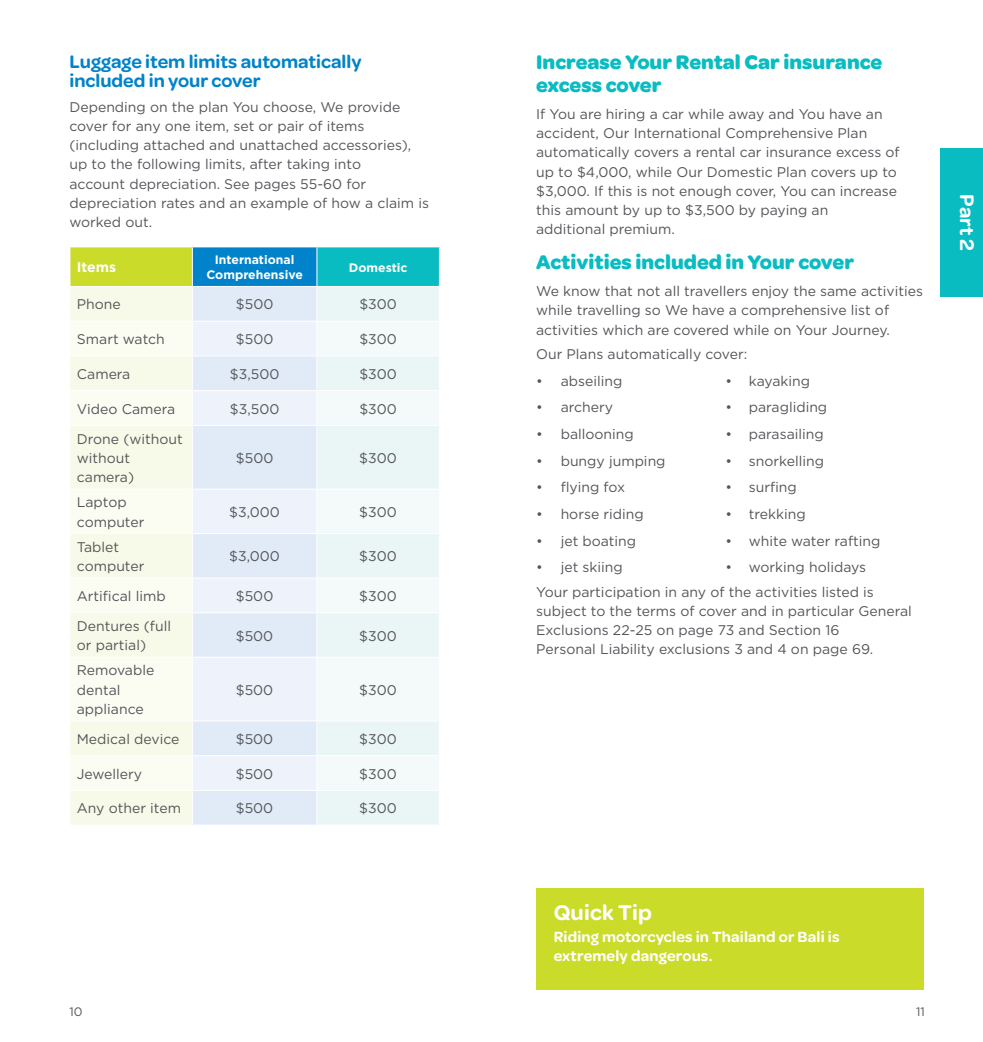
<style>
.page{position:relative;width:983px;height:1042px;background:#fff}
.page>*{position:absolute;margin:0;border:0;box-sizing:border-box;transform-origin:0 0}
.t1{font:600 22.75px "Omnes";letter-spacing:.01em;color:#fff}
.t2{font:700 21px/22.8px "Omnes";color:#08bcc1}
.t3{font:600 21px "Omnes";color:#fff}
.t4{font:600 19.25px/19.2px "Omnes";color:#0083ca}
.t5{font:600 15.75px/18.9px "Omnes";letter-spacing:.01em;color:#fff}
.t6{font:14px/19.2px "Gotham";color:#54565a}
.t7{font:700 14px "Gotham";color:#fff}
.t8{font:700 12.25px/15.8px "Gotham";color:#fff;text-align:center}
.t9{font:12.25px "Gotham";color:#54565a}
</style>
<div class="page">
<div style="left:70px;top:247px;width:122px;height:39px;background:#cbdb2a"></div>
<div style="left:192px;top:247px;width:125px;height:39px;background:#0083ca"></div>
<div style="left:317px;top:247px;width:122px;height:39px;background:#08bcc1"></div>
<div style="left:70px;top:287px;width:122px;height:537px;background:#f7fae8"></div>
<div style="left:193px;top:287px;width:123px;height:537px;background:#e1ebf7"></div>
<div style="left:317px;top:287px;width:122px;height:537px;background:#eaf6f6"></div>
<svg style="left:70px;top:322px;width:122px;height:468px;fill:#fbfcf2"></svg>
<svg style="left:193px;top:322px;width:123px;height:468px;background:#e7eff9"></svg>
<svg style="left:317px;top:322px;width:122px;height:468px;fill:#f3faf9"></svg>
<hr style="left:192px;top:247px;width:1px;height:39px;background:#fff">
<hr style="left:316px;top:247px;width:1px;height:39px;background:#fff">
<hr style="left:69px;top:321px;width:123px;height:1px;background:#fff">
<hr style="left:192px;top:321px;width:125px;height:1px;background:#fff">
<hr style="left:317px;top:321px;width:122px;height:1px;background:#fff">
<hr style="left:69px;top:355px;width:123px;height:1px;background:#fff">
<hr style="left:192px;top:355px;width:125px;height:1px;background:#fff">
<hr style="left:317px;top:355px;width:122px;height:1px;background:#fff">
<hr style="left:69px;top:390px;width:123px;height:1px;background:#fff">
<hr style="left:192px;top:390px;width:125px;height:1px;background:#fff">
<hr style="left:317px;top:390px;width:122px;height:1px;background:#fff">
<hr style="left:69px;top:425px;width:123px;height:1px;background:#fff">
<hr style="left:192px;top:425px;width:125px;height:1px;background:#fff">
<hr style="left:317px;top:425px;width:122px;height:1px;background:#fff">
<hr style="left:69px;top:489px;width:123px;height:1px;background:#fff">
<hr style="left:192px;top:489px;width:125px;height:1px;background:#fff">
<hr style="left:317px;top:489px;width:122px;height:1px;background:#fff">
<hr style="left:69px;top:533px;width:123px;height:1px;background:#fff">
<hr style="left:192px;top:533px;width:125px;height:1px;background:#fff">
<hr style="left:317px;top:533px;width:122px;height:1px;background:#fff">
<hr style="left:69px;top:577px;width:123px;height:1px;background:#fff">
<hr style="left:192px;top:577px;width:125px;height:1px;background:#fff">
<hr style="left:317px;top:577px;width:122px;height:1px;background:#fff">
<hr style="left:69px;top:612px;width:123px;height:1px;background:#fff">
<hr style="left:192px;top:612px;width:125px;height:1px;background:#fff">
<hr style="left:317px;top:612px;width:122px;height:1px;background:#fff">
<hr style="left:69px;top:657px;width:123px;height:1px;background:#fff">
<hr style="left:192px;top:657px;width:125px;height:1px;background:#fff">
<hr style="left:317px;top:657px;width:122px;height:1px;background:#fff">
<hr style="left:69px;top:720px;width:123px;height:1px;background:#fff">
<hr style="left:192px;top:720px;width:125px;height:1px;background:#fff">
<hr style="left:317px;top:720px;width:122px;height:1px;background:#fff">
<hr style="left:69px;top:755px;width:123px;height:1px;background:#fff">
<hr style="left:192px;top:755px;width:125px;height:1px;background:#fff">
<hr style="left:317px;top:755px;width:122px;height:1px;background:#fff">
<hr style="left:69px;top:790px;width:123px;height:1px;background:#fff">
<hr style="left:192px;top:790px;width:125px;height:1px;background:#fff">
<hr style="left:317px;top:790px;width:122px;height:1px;background:#fff">
<div style="left:940px;top:148px;width:42px;height:149px;background:#08bcc1"></div>
<div style="left:536px;top:888px;width:387px;height:102px;background:#cbdb2a"></div>
<h3 class="t4" style="left:69px;top:51px;width:293px">Luggage item limits automatically included in your cover</h3>
<p class="t6" style="left:69px;top:97px;width:361px">Depending on the plan You choose, We provide cover for any one item, set or pair of items (including attached and unattached accessories), up to the following limits, after taking into<br>account depreciation. See pages 55-60 for depreciation rates and an example of how a claim is worked out.</p>
<p class="t7" style="left:77px;top:258px;width:41px">Items</p>
<p class="t8" style="left:206px;top:251px;width:98px">International<br>Comprehensive</p>
<p class="t8" style="left:349px;top:259px;width:60px">Domestic</p>
<p class="t6" style="left:77px;top:294px;width:45px">Phone</p>
<p class="t6" style="left:236px;top:294px;width:39px">$500</p>
<p class="t6" style="left:359px;top:294px;width:39px">$300</p>
<p class="t6" style="left:77px;top:329px;width:89px">Smart watch</p>
<p class="t6" style="left:236px;top:329px;width:39px">$500</p>
<p class="t6" style="left:359px;top:329px;width:39px">$300</p>
<p class="t6" style="left:77px;top:364px;width:55px">Camera</p>
<p class="t6" style="left:230px;top:364px;width:51px">$3,500</p>
<p class="t6" style="left:359px;top:364px;width:39px">$300</p>
<p class="t6" style="left:77px;top:399px;width:100px">Video Camera</p>
<p class="t6" style="left:230px;top:399px;width:51px">$3,500</p>
<p class="t6" style="left:359px;top:399px;width:39px">$300</p>
<p class="t6" style="left:77px;top:429px;width:107px">Drone (without without camera)</p>
<p class="t6" style="left:236px;top:448px;width:39px">$500</p>
<p class="t6" style="left:359px;top:448px;width:39px">$300</p>
<p class="t6" style="left:77px;top:492px;width:69px">Laptop computer</p>
<p class="t6" style="left:229px;top:502px;width:52px">$3,000</p>
<p class="t6" style="left:359px;top:502px;width:39px">$300</p>
<p class="t6" style="left:77px;top:537px;width:69px">Tablet computer</p>
<p class="t6" style="left:229px;top:546px;width:52px">$3,000</p>
<p class="t6" style="left:359px;top:546px;width:39px">$300</p>
<p class="t6" style="left:77px;top:586px;width:90px">Artifical limb</p>
<p class="t6" style="left:236px;top:586px;width:39px">$500</p>
<p class="t6" style="left:359px;top:586px;width:39px">$300</p>
<p class="t6" style="left:77px;top:616px;width:96px">Dentures (full or partial)</p>
<p class="t6" style="left:236px;top:626px;width:39px">$500</p>
<p class="t6" style="left:359px;top:626px;width:39px">$300</p>
<p class="t6" style="left:77px;top:660px;width:79px">Removable dental appliance</p>
<p class="t6" style="left:236px;top:680px;width:39px">$500</p>
<p class="t6" style="left:359px;top:680px;width:39px">$300</p>
<p class="t6" style="left:77px;top:729px;width:104px">Medical device</p>
<p class="t6" style="left:236px;top:729px;width:39px">$500</p>
<p class="t6" style="left:359px;top:729px;width:39px">$300</p>
<p class="t6" style="left:77px;top:764px;width:67px">Jewellery</p>
<p class="t6" style="left:236px;top:764px;width:39px">$500</p>
<p class="t6" style="left:359px;top:764px;width:39px">$300</p>
<p class="t6" style="left:77px;top:798px;width:106px">Any other item</p>
<p class="t6" style="left:236px;top:798px;width:39px">$500</p>
<p class="t6" style="left:359px;top:798px;width:39px">$300</p>
<h2 class="t2" style="left:536px;top:50px;width:347px">Increase Your Rental Car insurance excess cover</h2>
<p class="t6" style="left:536px;top:104px;width:365px">If You are hiring a car while away and You have an accident, Our International Comprehensive Plan automatically covers a rental car insurance excess of up to $4,000, while Our Domestic Plan covers up to $3,000. If this is not enough cover, You can increase this amount by up to $3,500 by paying an additional premium.</p>
<h2 class="t2" style="left:536px;top:250px;width:319px">Activities included in Your cover</h2>
<p class="t6" style="left:536px;top:281px;width:388px">We know that not all travellers enjoy the same activities while travelling so We have a comprehensive list of activities which are covered while on Your Journey.</p>
<p class="t6" style="left:536px;top:344px;width:212px">Our Plans automatically cover:</p>
<p class="t6" style="left:536px;top:371px;width:88px">• abseiling</p>
<p class="t6" style="left:725px;top:371px;width:86px">• kayaking</p>
<p class="t6" style="left:536px;top:397px;width:78px">• archery</p>
<p class="t6" style="left:725px;top:397px;width:103px">• paragliding</p>
<p class="t6" style="left:536px;top:424px;width:99px">• ballooning</p>
<p class="t6" style="left:725px;top:424px;width:100px">• parasailing</p>
<p class="t6" style="left:536px;top:451px;width:131px">• bungy jumping</p>
<p class="t6" style="left:725px;top:451px;width:100px">• snorkelling</p>
<p class="t6" style="left:536px;top:477px;width:90px">• flying fox</p>
<p class="t6" style="left:725px;top:477px;width:73px">• surfing</p>
<p class="t6" style="left:536px;top:504px;width:109px">• horse riding</p>
<p class="t6" style="left:725px;top:504px;width:82px">• trekking</p>
<p class="t6" style="left:536px;top:531px;width:101px">• jet boating</p>
<p class="t6" style="left:725px;top:531px;width:157px">• white water rafting</p>
<p class="t6" style="left:536px;top:557px;width:88px">• jet skiing</p>
<p class="t6" style="left:536px;top:555px;width:339px;line-height:24.2px;text-indent:189px">• working holidays<br>Your participation in any of the activities listed is</p>
<p class="t6" style="left:536px;top:601px;width:377px">subject to the terms of cover and in particular General<br>Exclusions 22-25 on page 73 and Section 16<br>Personal Liability exclusions 3 and 4 on page 69.</p>
<h1 class="t1" style="left:553px;top:896px;width:100px">Quick Tip</h1>
<p class="t5" style="left:553px;top:927px;width:287px">Riding motorcycles in Thailand or Bali is extremely dangerous.</p>
<p class="t9" style="left:69px;top:1004px;width:15px">10</p>
<p class="t9" style="left:915px;top:1004px;width:10px">11</p>
<h2 class="t3" style="left:982px;top:194px;width:58px;rotate:90deg">Part 2</h2>
</div>
